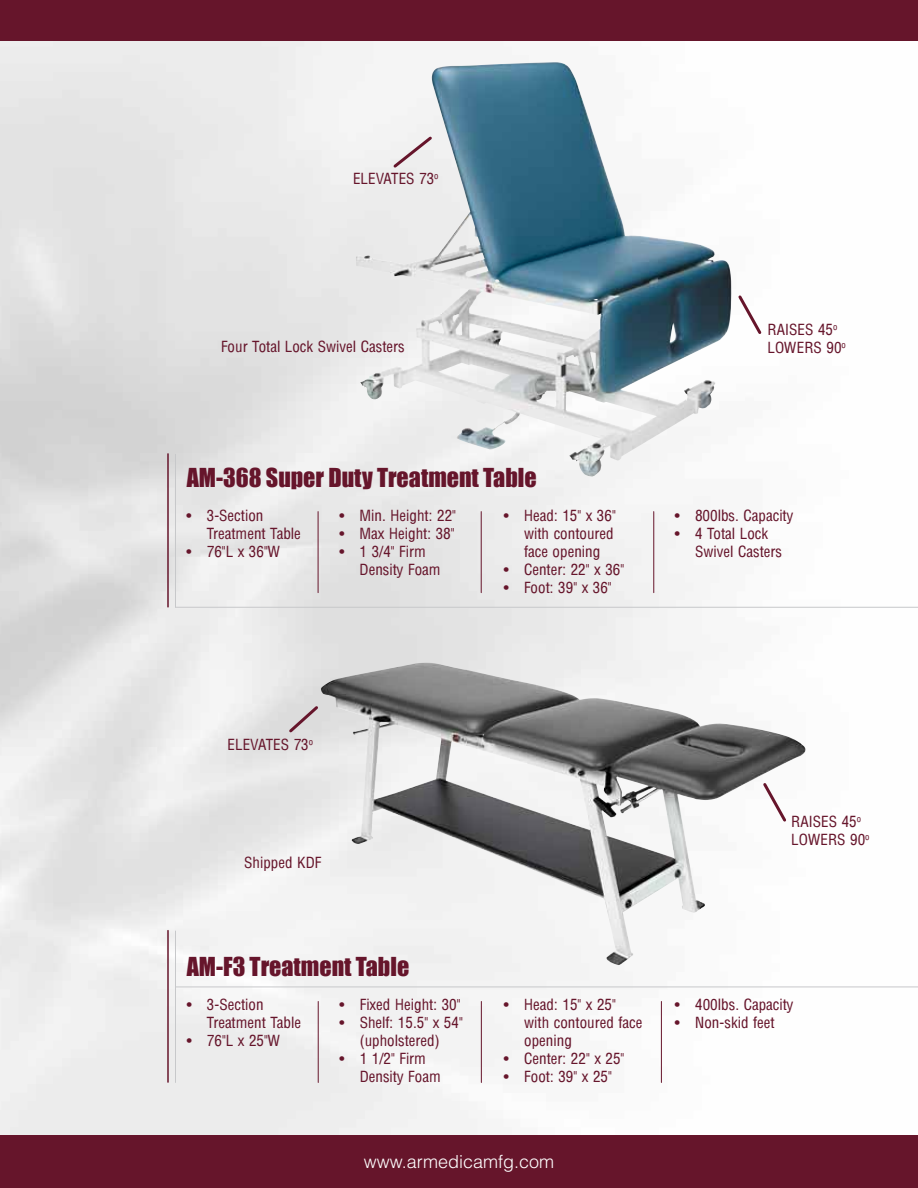
<style>
.page{position:relative;width:918px;height:1188px;background:#fff}
.page>*{position:absolute;margin:0;border:0;box-sizing:border-box;transform-origin:0 0}
.t1{font:24px "Impact";color:#66152b}
.t2{font:300 18px "Helvetica";color:#fff}
.t3{font:15px/18px "Arena Condensed";color:#66152b}
</style>
<div class="page">
<img style="left:0;top:40px;width:918px;height:1095px">
<div style="left:0;top:1135px;width:918px;height:53px;background:#66152b"></div>
<div style="left:0;top:0;width:918px;height:40px;background:#66152b"></div>
<img style="left:356px;top:64px;width:249px;height:414px">
<hr style="left:176px;top:607px;width:742px;height:1px;background:#c7c8ca">
<hr style="left:175px;top:454px;width:1px;height:153px;background:#c7c8ca">
<hr style="left:167px;top:454px;width:2px;height:153px;background:#66152b">
<svg style="left:736px;top:293px;width:28px;height:44px"></svg>
<svg style="left:391px;top:134px;width:44px;height:36px"></svg>
<hr style="left:318px;top:512px;width:1px;height:81px;background:#66152b">
<hr style="left:481px;top:512px;width:1px;height:81px;background:#66152b">
<hr style="left:653px;top:512px;width:1px;height:81px;background:#66152b">
<img style="left:320px;top:663px;width:488px;height:303px">
<hr style="left:176px;top:987px;width:742px;height:1px;background:#c7c8ca">
<hr style="left:175px;top:931px;width:1px;height:151px;background:#c7c8ca">
<hr style="left:167px;top:931px;width:2px;height:151px;background:#66152b">
<svg style="left:761px;top:780px;width:28px;height:44px"></svg>
<svg style="left:286px;top:703px;width:35px;height:32px"></svg>
<hr style="left:318px;top:1001px;width:1px;height:81px;background:#66152b">
<hr style="left:481px;top:1001px;width:1px;height:81px;background:#66152b">
<hr style="left:661px;top:1001px;width:1px;height:81px;background:#66152b">
<p class="t3" style="left:353px;top:171px;width:87px">ELEVATES 73<sup>o</sup></p>
<p class="t3" style="left:221px;top:339px;width:185px">Four Total Lock Swivel Casters</p>
<h1 class="t1" style="left:187px;top:459px;width:351px">AM-368 Super Duty Treatment Table</h1>
<p class="t3" style="left:207px;top:507px;width:96px;text-indent:-20px">• 3-Section<br>Treatment Table</p>
<p class="t3" style="left:187px;top:543px;width:95px">• 76"L x 36"W</p>
<p class="t3" style="left:339px;top:507px;width:118px">• Min. Height: 22"</p>
<p class="t3" style="left:339px;top:525px;width:117px">• Max Height: 38"</p>
<p class="t3" style="left:360px;top:543px;width:83px;text-indent:-20px">• 1 3/4" Firm<br>Density Foam</p>
<p class="t3" style="left:524px;top:507px;width:93px;text-indent:-20px">• Head: 15" x 36" with contoured face opening</p>
<p class="t3" style="left:504px;top:561px;width:122px">• Center: 22" x 36"</p>
<p class="t3" style="left:504px;top:579px;width:109px">• Foot: 39" x 36"</p>
<p class="t3" style="left:768px;top:321px;width:80px">RAISES 45<sup>o<br></sup>LOWERS 90<sup>o</sup></p>
<p class="t3" style="left:675px;top:507px;width:120px">• 800lbs. Capacity</p>
<p class="t3" style="left:695px;top:525px;width:89px;text-indent:-20px">• 4 Total Lock<br>Swivel Casters</p>
<p class="t3" style="left:228px;top:737px;width:87px">ELEVATES 73<sup>o</sup></p>
<p class="t3" style="left:244px;top:855px;width:79px">Shipped KDF</p>
<p class="t3" style="left:791px;top:814px;width:80px">RAISES 45<sup>o<br></sup>LOWERS 90<sup>o</sup></p>
<h1 class="t1" style="left:187px;top:948px;width:224px">AM-F3 Treatment Table</h1>
<p class="t3" style="left:207px;top:997px;width:96px;text-indent:-20px">• 3-Section<br>Treatment Table</p>
<p class="t3" style="left:187px;top:1033px;width:95px">• 76"L x 25"W</p>
<p class="t3" style="left:339px;top:997px;width:123px">• Fixed Height: 30"</p>
<p class="t3" style="left:339px;top:1015px;width:125px;text-align:center">• Shelf: 15.5" x 54" (upholstered)</p>
<p class="t3" style="left:360px;top:1051px;width:83px;text-indent:-20px">• 1 1/2" Firm<br>Density Foam</p>
<p class="t3" style="left:524px;top:997px;width:120px;text-indent:-20px">• Head: 15" x 25" with contoured face opening</p>
<p class="t3" style="left:504px;top:1051px;width:122px">• Center: 22" x 25"</p>
<p class="t3" style="left:504px;top:1069px;width:109px">• Foot: 39" x 25"</p>
<p class="t2" style="left:364px;top:1150px;width:192px">www.armedicamfg.com</p>
<p class="t3" style="left:675px;top:997px;width:120px">• 400lbs. Capacity</p>
<p class="t3" style="left:675px;top:1015px;width:101px">• Non-skid feet</p>
</div>
